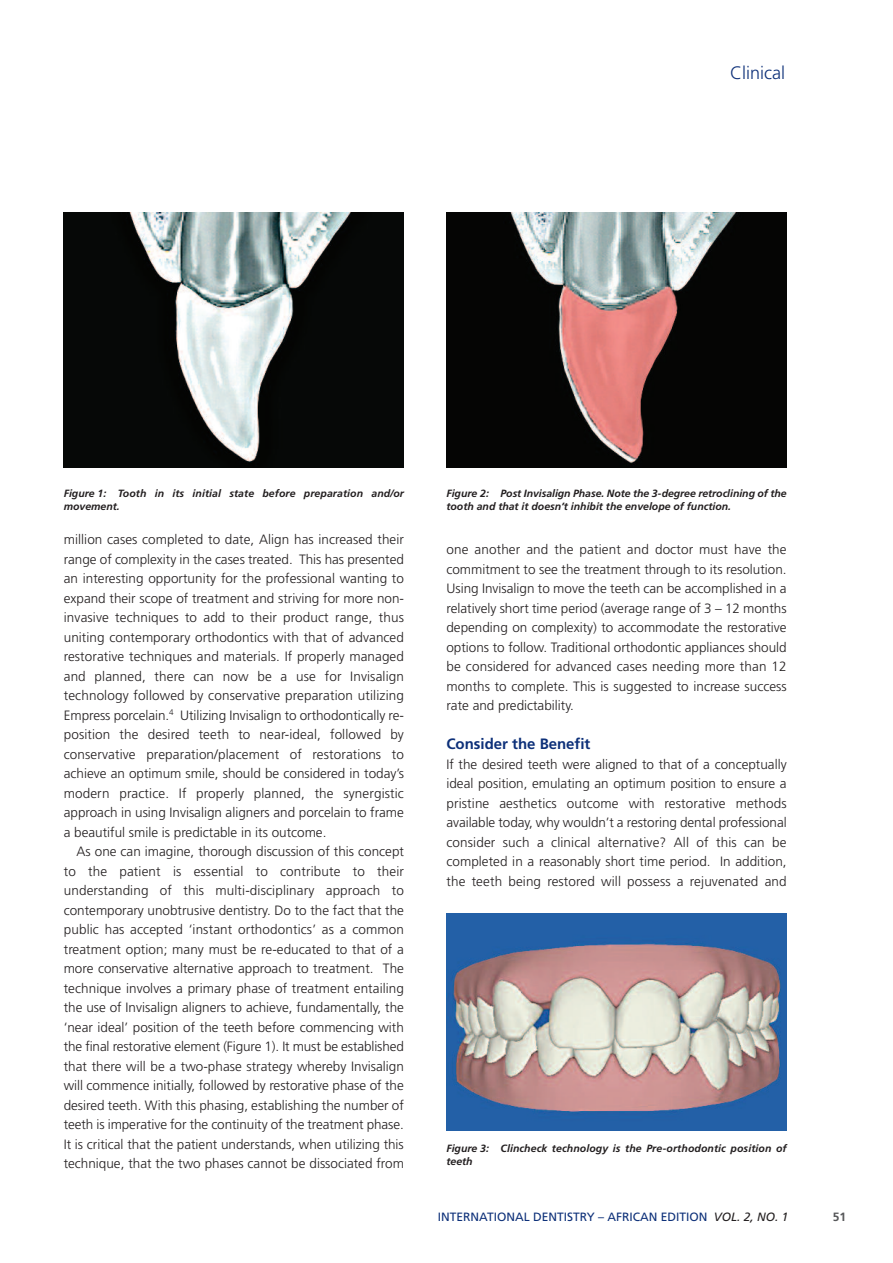
<style>
.page{position:relative;width:893px;height:1263px;background:#fff}
.page>*{position:absolute;margin:0;border:0;box-sizing:border-box;transform-origin:0 0}
.t1{font:300 18px "Frutiger";color:#0d3079}
.t2{font:700 15px "Frutiger";color:#0d3079}
.t3{font:300 13.5px/19.5px "Frutiger";color:#231f20;text-align:justify}
.t4{font:12px "Frutiger";color:#0d3079}
.t5{font:700 12px "Frutiger";color:#57585a}
.t6{font:italic 700 10.5px/12.6px "Frutiger";color:#231f20}
.s1{font-style:italic;color:#231f20}
</style>
<div class="page">
<img style="left:446px;top:213px;width:341px;height:255px">
<img style="left:64px;top:213px;width:340px;height:255px">
<img style="left:446px;top:913px;width:341px;height:218px">
<h1 class="t1" style="left:730px;top:65px;width:56px">Clinical</h1>
<p class="t6" style="left:64px;top:488px;width:342px">Figure 1: Tooth in its initial state before preparation and/or movement.</p>
<p class="t3" style="left:64px;top:531px;width:342px">million cases completed to date, Align has increased their range of complexity in the cases treated. This has presented an interesting opportunity for the professional wanting to expand their scope of treatment and striving for more non&shy;invasive techniques to add to their product range, thus uniting contemporary orthodontics with that of advanced restorative techniques and materials. If properly managed and planned, there can now be a use for Invisalign technology followed by conservative preparation utilizing Empress porcelain.<sup>4</sup> Utilizing Invisalign to orthodontically re&shy;position the desired teeth to near-ideal, followed by conservative preparation/placement of restorations to achieve an optimum smile, should be considered in today’s modern practice. If properly planned, the synergistic approach in using Invisalign aligners and porcelain to frame a beautiful smile is predictable in its outcome.</p>
<p class="t3" style="left:64px;top:843px;width:342px;text-indent:13px">As one can imagine, thorough discussion of this concept to the patient is essential to contribute to their understanding of this multi-disciplinary approach to contemporary unobtrusive dentistry. Do to the fact that the public has accepted ‘instant orthodontics’ as a common treatment option; many must be re-educated to that of a more conservative alternative approach to treatment. The technique involves a primary phase of treatment entailing the use of Invisalign aligners to achieve, fundamentally, the ‘near ideal’ position of the teeth before commencing with the final restorative element (Figure 1). It must be established that there will be a two-phase strategy whereby Invisalign will commence initially, followed by restorative phase of the desired teeth. With this phasing, establishing the number of teeth is imperative for the continuity of the treatment phase.<br>It is critical that the patient understands, when utilizing this technique, that the two phases cannot be dissociated from</p>
<p class="t6" style="left:446px;top:488px;width:342px">Figure 2: Post Invisalign Phase. Note the 3-degree retroclining of the tooth and that it doesn’t inhibit the envelope of function.</p>
<p class="t3" style="left:446px;top:541px;width:342px">one another and the patient and doctor must have the commitment to see the treatment through to its resolution.<br>Using Invisalign to move the teeth can be accomplished in a relatively short time period (average range of 3 – 12 months depending on complexity) to accommodate the restorative options to follow. Traditional orthodontic appliances should be considered for advanced cases needing more than 12 months to complete. This is suggested to increase success rate and predictability.</p>
<p class="t2" style="left:446px;top:738px;width:145px">Consider the Benefit</p>
<p class="t3" style="left:446px;top:755px;width:342px">If the desired teeth were aligned to that of a conceptually ideal position, emulating an optimum position to ensure a pristine aesthetics outcome with restorative methods available today, why wouldn’t a restoring dental professional consider such a clinical alternative? All of this can be completed in a reasonably short time period. In addition, the teeth being restored will possess a rejuvenated and</p>
<p class="t6" style="left:446px;top:1143px;width:342px">Figure 3: Clincheck technology is the Pre-orthodontic position of teeth</p>
<p class="t4" style="left:438px;top:1212px;width:352px">INTERNATIONAL DENTISTRY – AFRICAN EDITION <span class="s1">VOL. 2, NO. 1</span></p>
<p class="t5" style="left:833px;top:1212px;width:15px">51</p>
</div>
